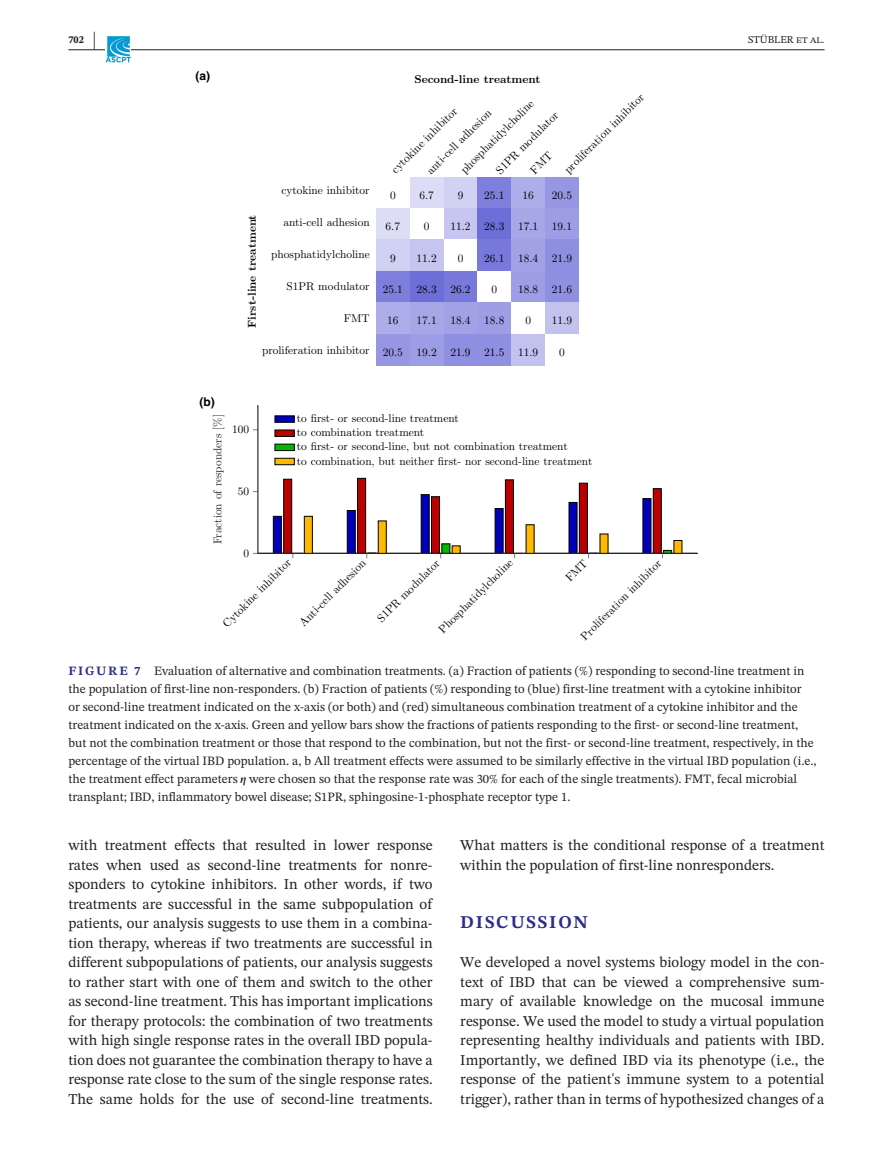
<style>
.page{position:relative;width:893px;height:1174px;background:#fff}
.page>*{position:absolute;margin:0;border:0;box-sizing:border-box;transform-origin:0 0}
.t1{font:700 18px "STIX Two Text";letter-spacing:.1em;color:#2c2d8c}
.t2{font:15px/19.5px "STIX Two Text";color:#231f20;text-align:justify}
.t3{font:12.75px/18px "STIX Two Text";color:#231f20}
.t4{font:700 12px "Helvetica LT Std";color:#000}
.t5{font:11.4px/14.1px "CMR10";color:#000}
.t6{font:11.4px "CMBX10";color:#000}
.t7{font:11.4px "CMR10";color:#262626}
.t8{font:10.5px "STIX Two Text";color:#231f20}
.t9{font:700 10.5px "STIX Two Text";color:#231f20}
.s1{font-size:21px}
.s2{font-family:"CMMI10"}
.s3{font-weight:700;color:#2c2d8c}
.s4{font-family:"STIX Math";font-style:italic;color:#000}
</style>
<div class="page">
<hr style="left:68px;top:49px;width:756px;height:1px;background:#231f20">
<img style="left:105px;top:37px;width:26px;height:25px">
<div style="left:410px;top:177px;width:34px;height:31px;background:#dcdcf6"></div>
<div style="left:444px;top:177px;width:33px;height:31px;background:#d1d1f3"></div>
<div style="left:477px;top:177px;width:34px;height:31px;background:#7e7edd"></div>
<div style="left:511px;top:177px;width:34px;height:31px;background:#adade9"></div>
<div style="left:545px;top:177px;width:34px;height:31px;background:#9696e3"></div>
<div style="left:376px;top:208px;width:34px;height:32px;background:#ddddf6"></div>
<div style="left:444px;top:208px;width:33px;height:32px;background:#c6c6f0"></div>
<div style="left:477px;top:208px;width:34px;height:32px;background:#6e6ed9"></div>
<div style="left:511px;top:208px;width:34px;height:32px;background:#a7a7e8"></div>
<div style="left:545px;top:208px;width:34px;height:32px;background:#9d9de5"></div>
<div style="left:376px;top:240px;width:34px;height:31px;background:#d1d1f3"></div>
<div style="left:410px;top:240px;width:34px;height:31px;background:#c5c5f0"></div>
<div style="left:477px;top:240px;width:34px;height:31px;background:#7979dc"></div>
<div style="left:511px;top:240px;width:34px;height:31px;background:#a1a1e6"></div>
<div style="left:545px;top:240px;width:34px;height:31px;background:#8f8fe1"></div>
<div style="left:376px;top:271px;width:34px;height:31px;background:#7e7edd"></div>
<div style="left:410px;top:271px;width:34px;height:31px;background:#6e6ed9"></div>
<div style="left:444px;top:271px;width:33px;height:31px;background:#7979dc"></div>
<div style="left:511px;top:271px;width:34px;height:31px;background:#9e9ee6"></div>
<div style="left:545px;top:271px;width:34px;height:31px;background:#9090e2"></div>
<div style="left:376px;top:302px;width:34px;height:32px;background:#adade9"></div>
<div style="left:410px;top:302px;width:34px;height:32px;background:#a7a7e8"></div>
<div style="left:444px;top:302px;width:33px;height:32px;background:#a1a1e6"></div>
<div style="left:477px;top:302px;width:34px;height:32px;background:#9e9ee6"></div>
<div style="left:545px;top:302px;width:34px;height:32px;background:#c2c2ef"></div>
<div style="left:376px;top:334px;width:34px;height:31px;background:#9696e3"></div>
<div style="left:410px;top:334px;width:34px;height:31px;background:#9d9de5"></div>
<div style="left:444px;top:334px;width:33px;height:31px;background:#8f8fe1"></div>
<div style="left:477px;top:334px;width:34px;height:31px;background:#9090e2"></div>
<div style="left:511px;top:334px;width:34px;height:31px;background:#c2c2ef"></div>
<hr style="left:258px;top:405px;width:1px;height:148px;background:#000">
<hr style="left:258px;top:553px;width:439px;height:1px;background:#262626">
<svg style="left:275px;top:415px;width:20px;height:7px"></svg>
<div style="left:275px;top:430px;width:20px;height:7px;background:#ba0000;border:1px solid #000"></div>
<div style="left:275px;top:444px;width:20px;height:7px;background:#00ba00;border:1px solid #000"></div>
<div style="left:275px;top:458px;width:20px;height:7px;background:#ffba00;border:1px solid #000"></div>
<svg style="left:273px;top:478px;width:409px;height:81px"></svg>
<p class="t9" style="left:68px;top:32px;width:29px">702 <span class="s1">|</span></p>
<p class="t8" style="left:748px;top:32px;width:78px">STÜBLER et al.</p>
<p class="t4" style="left:196px;top:68px;width:16px">(a)</p>
<p class="t4" style="left:200px;top:394px;width:17px">(b)</p>
<p class="t5" style="left:281px;top:183px;width:90px">cytokine inhibitor</p>
<p class="t5" style="left:284px;top:215px;width:88px">anti-cell adhesion</p>
<p class="t5" style="left:271px;top:247px;width:100px">phosphatidylcholine</p>
<p class="t5" style="left:286px;top:279px;width:85px">S1PR modulator</p>
<p class="t5" style="left:344px;top:311px;width:28px">FMT</p>
<p class="t5" style="left:262px;top:343px;width:109px">proliferation inhibitor</p>
<p class="t6" style="left:245px;top:328px;width:115px;rotate:-90deg">First-line treatment</p>
<p class="t6" style="left:414px;top:72px;width:128px">Second-line treatment</p>
<p class="t5" style="left:561px;top:166px;width:109px;rotate:-45deg">proliferation inhibitor</p>
<p class="t5" style="left:437px;top:146px;width:100px;line-height:23.4px;text-indent:-24px;rotate:-45deg">anti-cell adhesion phosphatidylcholine</p>
<p class="t5" style="left:388px;top:166px;width:90px;rotate:-45deg">cytokine inhibitor</p>
<p class="t5" style="left:506px;top:146px;width:60px;line-height:24.5px;text-indent:-24px;rotate:-45deg">S1PR modulator<br>FMT</p>
<p class="t5" style="left:390px;top:188px;width:7px">0</p>
<p class="t5" style="left:419px;top:188px;width:16px">6<span class="s2">.</span>7</p>
<p class="t5" style="left:458px;top:188px;width:7px">9</p>
<p class="t5" style="left:484px;top:188px;width:22px">25<span class="s2">.</span>1</p>
<p class="t5" style="left:522px;top:188px;width:13px">16</p>
<p class="t5" style="left:552px;top:188px;width:22px">20<span class="s2">.</span>5</p>
<p class="t5" style="left:386px;top:219px;width:16px">6<span class="s2">.</span>7</p>
<p class="t5" style="left:424px;top:219px;width:7px">0</p>
<p class="t5" style="left:450px;top:219px;width:123px">11<span class="s2">.</span>2 28<span class="s2">.</span>3 17<span class="s2">.</span>1 19<span class="s2">.</span>1</p>
<p class="t5" style="left:390px;top:251px;width:7px">9</p>
<p class="t5" style="left:417px;top:251px;width:22px">11<span class="s2">.</span>2</p>
<p class="t5" style="left:458px;top:251px;width:7px">0</p>
<p class="t5" style="left:484px;top:251px;width:89px">26<span class="s2">.</span>1 18<span class="s2">.</span>4 21<span class="s2">.</span>9</p>
<p class="t5" style="left:383px;top:282px;width:89px">25<span class="s2">.</span>1 28<span class="s2">.</span>3 26<span class="s2">.</span>2</p>
<p class="t5" style="left:491px;top:282px;width:7px">0</p>
<p class="t5" style="left:518px;top:282px;width:56px">18<span class="s2">.</span>8 21<span class="s2">.</span>6</p>
<p class="t5" style="left:387px;top:313px;width:13px">16</p>
<p class="t5" style="left:417px;top:313px;width:89px">17<span class="s2">.</span>1 18<span class="s2">.</span>4 18<span class="s2">.</span>8</p>
<p class="t5" style="left:525px;top:313px;width:7px">0</p>
<p class="t5" style="left:552px;top:313px;width:22px">11<span class="s2">.</span>9</p>
<p class="t5" style="left:383px;top:345px;width:157px">20<span class="s2">.</span>5 19<span class="s2">.</span>2 21<span class="s2">.</span>9 21<span class="s2">.</span>5 11<span class="s2">.</span>9</p>
<p class="t5" style="left:559px;top:345px;width:7px">0</p>
<p class="t7" style="left:210px;top:544px;width:132px;rotate:-90deg">Fraction of responders [%]</p>
<p class="t5" style="left:297px;top:411px;width:297px">to first- or second-line treatment<br>to combination treatment<br>to first- or second-line, but not combination treatment<br>to combination, but neither first- nor second-line treatment</p>
<p class="t5" style="left:232px;top:422px;width:19px">100</p>
<p class="t5" style="left:238px;top:484px;width:13px">50</p>
<p class="t5" style="left:243px;top:546px;width:7px">0</p>
<p class="t5" style="left:435px;top:626px;width:101px;rotate:-45deg">Phosphatidylcholine</p>
<p class="t5" style="left:577px;top:633px;width:111px;rotate:-45deg">Proliferation inhibitor</p>
<p class="t5" style="left:219px;top:620px;width:93px;rotate:-45deg">Cytokine inhibitor</p>
<p class="t5" style="left:296px;top:619px;width:91px;rotate:-45deg">Anti-cell adhesion</p>
<p class="t5" style="left:374px;top:615px;width:85px;rotate:-45deg">S1PR modulator</p>
<p class="t3" style="left:68px;top:662px;width:750px"><span class="s3">FIGURE 7</span> Evaluation of alternative and combination treatments. (a) Fraction of patients (%) responding to second-line treatment in the population of first-line non-responders. (b) Fraction of patients (%) responding to (blue) first-line treatment with a cytokine inhibitor<br>or second-line treatment indicated on the x-axis (or both) and (red) simultaneous combination treatment of a cytokine inhibitor and the treatment indicated on the x-axis. Green and yellow bars show the fractions of patients responding to the first- or second-line treatment, but not the combination treatment or those that respond to the combination, but not the first- or second-line treatment, respectively, in the percentage of the virtual IBD population. a, b All treatment effects were assumed to be similarly effective in the virtual IBD population (i.e., the treatment effect parameters <span class="s4">𝜂</span> were chosen so that the response rate was 30% for each of the single treatments). FMT, fecal microbial transplant; IBD, inflammatory bowel disease; S1PR, sphingosine-1-phosphate receptor type 1.</p>
<p class="t2" style="left:68px;top:835px;width:366px">with treatment effects that resulted in lower response rates when used as second-line treatments for nonre&shy;sponders to cytokine inhibitors. In other words, if two treatments are successful in the same subpopulation of patients, our analysis suggests to use them in a combina&shy;tion therapy, whereas if two treatments are successful in different subpopulations of patients, our analysis suggests to rather start with one of them and switch to the other as second-line treatment. This has important implications for therapy protocols: the combination of two treatments with high single response rates in the overall IBD popula&shy;tion does not guarantee the combination therapy to have a response rate close to the sum of the single response rates.<br>The same holds for the use of second-line treatments.</p>
<p class="t2" style="left:460px;top:835px;width:366px">What matters is the conditional response of a treatment within the population of first-line nonresponders.</p>
<p class="t1" style="left:460px;top:909px;width:129px">DISCUSSION</p>
<p class="t2" style="left:460px;top:952px;width:366px">We developed a novel systems biology model in the con&shy;text of IBD that can be viewed a comprehensive sum&shy;mary of available knowledge on the mucosal immune response. We used the model to study a virtual population representing healthy individuals and patients with IBD.<br>Importantly, we defined IBD via its phenotype (i.e., the response of the patient's immune system to a potential trigger), rather than in terms of hypothesized changes of a</p>
</div>
